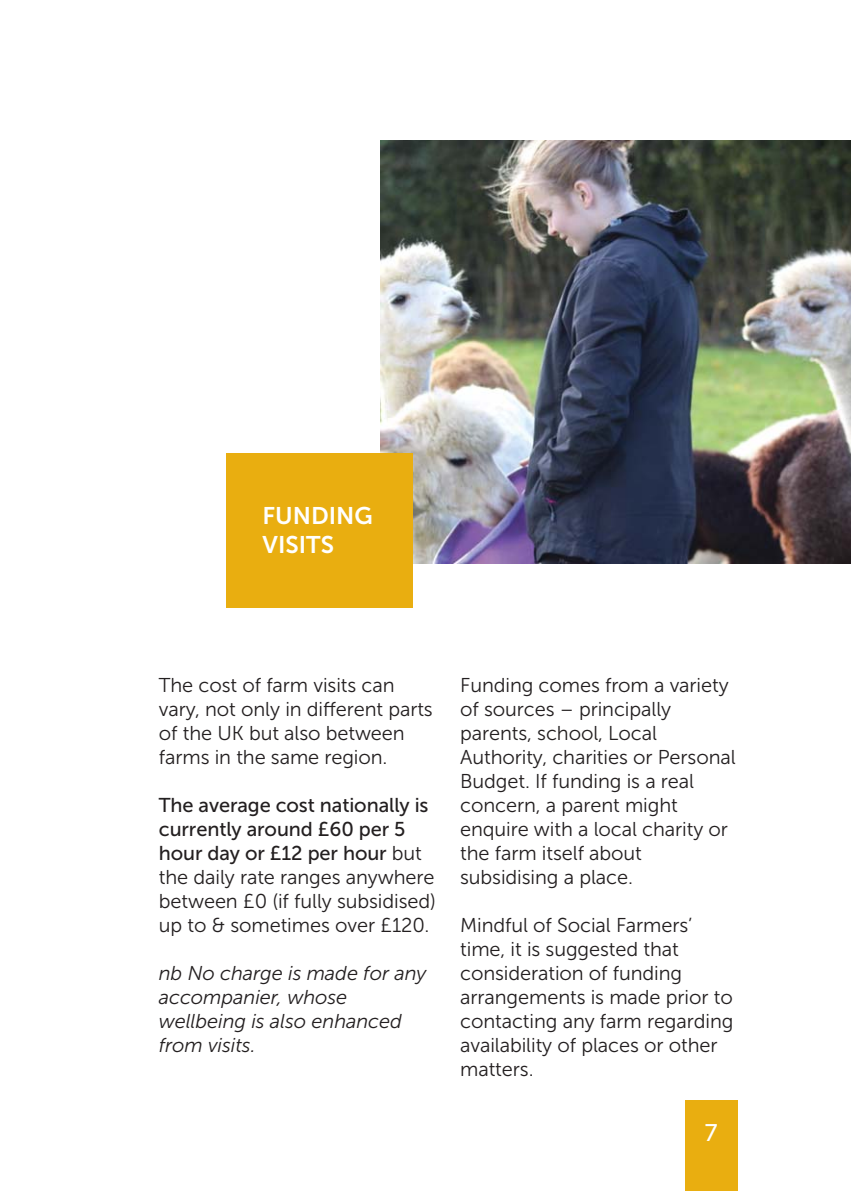
<style>
.page{position:relative;width:851px;height:1191px;background:#fff}
.page>*{position:absolute;margin:0;border:0;box-sizing:border-box;transform-origin:0 0}
.t1{font:24px/28.8px "Museo Sans 700";color:#fff}
.t2{font:24px "Museo Sans 500";color:#fff}
.t3{font:20px/24px "Museo Sans 300";letter-spacing:-.005em;color:#231f20}
.t4{font:italic 20px/24px "Museo Sans 300";letter-spacing:-.005em;color:#231f20}
.t5{font:20px/24px "Museo Sans 500";letter-spacing:-.005em;color:#231f20}
.s1{font-family:"Museo Sans 300"}
</style>
<div class="page">
<img style="left:380px;top:141px;width:470px;height:422px">
<div style="left:227px;top:453px;width:185px;height:154px;background:#e9ae10"></div>
<div style="left:684px;top:1100px;width:53px;height:91px;background:#e9ae10"></div>
<p class="t1" style="left:262px;top:504px;width:112px">FUNDING<br>VISITS</p>
<p class="t3" style="left:159px;top:674px;width:275px">The cost of farm visits can vary, not only in different parts of the UK but also between farms in the same region.</p>
<p class="t5" style="left:159px;top:794px;width:271px">The average cost nationally is currently around £60 per 5 hour day or £12 per hour <span class="s1">but</span></p>
<p class="t3" style="left:159px;top:866px;width:278px;text-align:justify">the daily rate ranges anywhere between £0 (if fully subsidised) up to &amp; sometimes over £120.</p>
<p class="t4" style="left:159px;top:963px;width:269px">nb No charge is made for any accompanier, whose wellbeing is also enhanced from visits.</p>
<p class="t3" style="left:460px;top:674px;width:277px">Funding comes from a variety of sources – principally parents, school, Local<br>Authority, charities or Personal<br>Budget. If funding is a real concern, a parent might enquire with a local charity or the farm itself about subsidising a place.</p>
<p class="t3" style="left:460px;top:914px;width:275px">Mindful of Social Farmers’ time, it is suggested that consideration of funding arrangements is made prior to contacting any farm regarding availability of places or other matters.</p>
<p class="t2" style="left:704px;top:1124px;width:14px">7</p>
</div>
